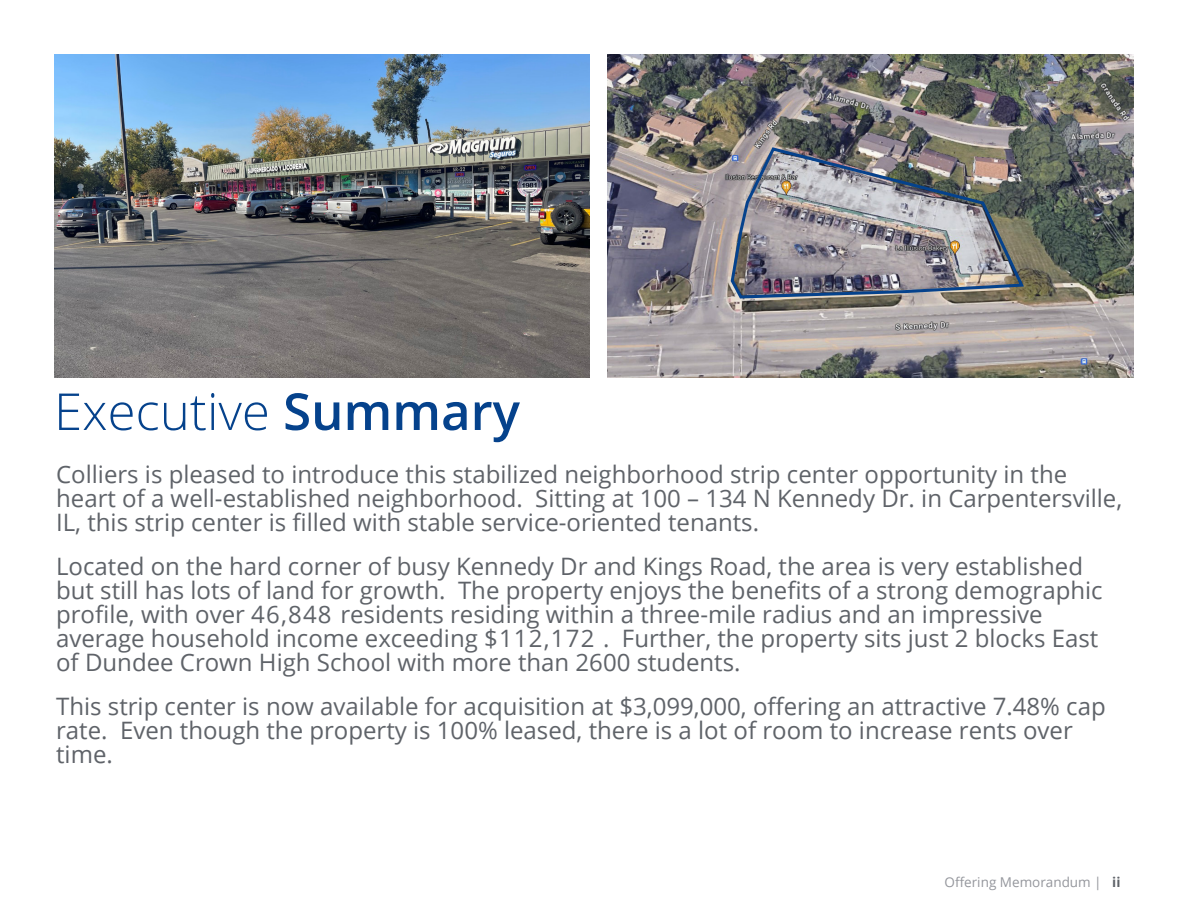
<style>
.page{position:relative;width:1188px;height:918px;background:#fff}
.page>*{position:absolute;margin:0;border:0;box-sizing:border-box;transform-origin:0 0}
.t1{font:300 51px "Open Sans";color:#05428c}
.Body_Subheading_-_Dark_Blue_CMYK{font:24px/24px "Open Sans";color:#5f6369}
.t2{font:13.5px "Open Sans";color:#94969c}
.s1{font-weight:600}
.s2{font-weight:700;color:#5f6369}
</style>
<div class="page">
<img style="left:54px;top:54px;width:536px;height:324px">
<img style="left:608px;top:54px;width:526px;height:324px">
<img style="left:729px;top:145px;width:297px;height:155px">
<p class="t1" style="left:54px;top:377px;width:467px">Executive <span class="s1">Summary</span></p>
<p class="Body_Subheading_-_Dark_Blue_CMYK" style="left:56px;top:461px;width:1068px">Colliers is pleased to introduce this stabilized neighborhood strip center opportunity in the heart of a well-established neighborhood. Sitting at 100 – 134 N Kennedy Dr. in Carpentersville,<br>IL, this strip center is filled with stable service-oriented tenants.</p>
<p class="Body_Subheading_-_Dark_Blue_CMYK" style="left:56px;top:554px;width:1048px">Located on the hard corner of busy Kennedy Dr and Kings Road, the area is very established but still has lots of land for growth. The property enjoys the benefits of a strong demographic profile, with over 46,848 residents residing within a three-mile radius and an impressive average household income exceeding $112,172 . Further, the property sits just 2 blocks East of Dundee Crown High School with more than 2600 students.</p>
<p class="Body_Subheading_-_Dark_Blue_CMYK" style="left:56px;top:694px;width:1051px">This strip center is now available for acquisition at $3,099,000, offering an attractive 7.48% cap rate. Even though the property is 100% leased, there is a lot of room to increase rents over time.</p>
<p class="t2" style="left:945px;top:873px;width:177px">Offering Memorandum | <span class="s2">ii</span></p>
</div>
